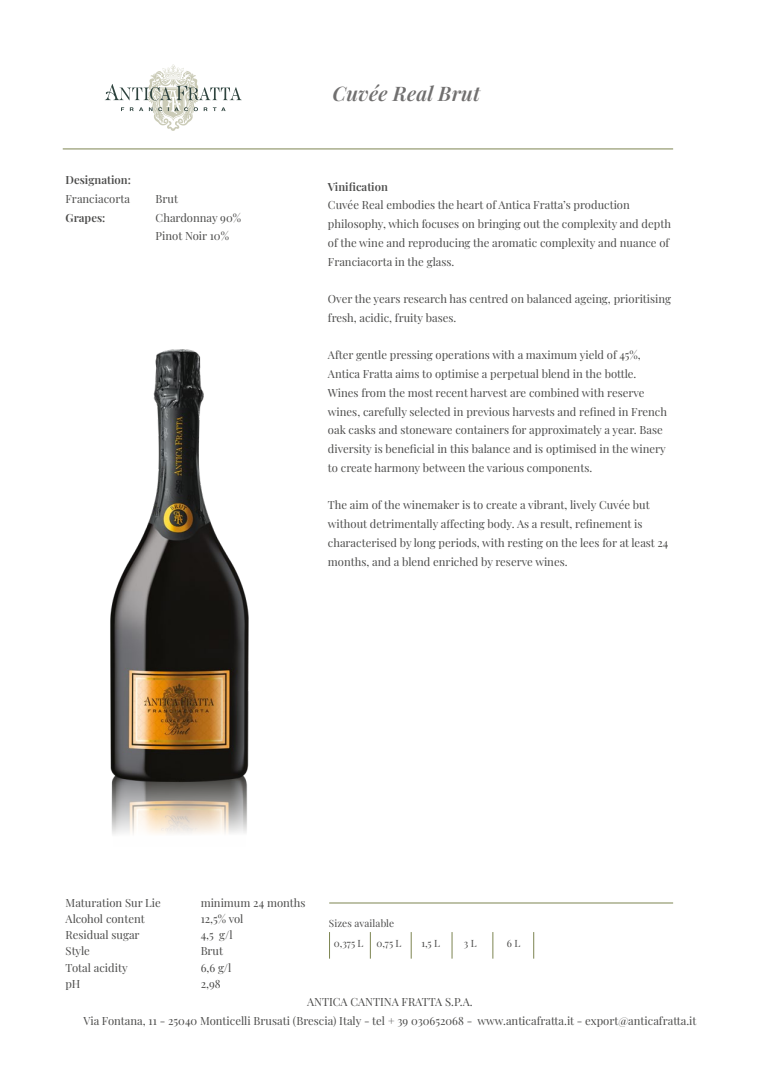
<style>
.page{position:relative;width:780px;height:1088px;background:#fff}
.page>*{position:absolute;margin:0;border:0;box-sizing:border-box;transform-origin:0 0}
.t1{font:italic 20px "Playfair Display";letter-spacing:.01em;color:#706f6f}
.t2{font:11.25px/18.8px "Playfair Display";color:#4a4a49}
.t3{font:10px/20px "Playfair Display";letter-spacing:.01em;color:#4a4a49}
</style>
<div class="page">
<svg style="left:105px;top:65px;width:137px;height:66px"></svg>
<img style="left:111px;top:789px;width:136px;height:45px">
<hr style="left:63px;top:149px;width:610px;height:1px;background:#7d8552">
<img style="left:110px;top:349px;width:139px;height:440px">
<hr style="left:329px;top:903px;width:344px;height:1px;background:#7d8552">
<svg style="left:329px;top:932px;width:1px;height:26px"></svg>
<svg style="left:370px;top:932px;width:1px;height:26px"></svg>
<svg style="left:411px;top:932px;width:1px;height:26px"></svg>
<svg style="left:451px;top:932px;width:1px;height:26px"></svg>
<svg style="left:492px;top:932px;width:1px;height:26px"></svg>
<svg style="left:533px;top:932px;width:1px;height:26px"></svg>
<p class="t2" style="left:66px;top:170px;width:67px">Designation:<br>Franciacorta</p>
<p class="t2" style="left:156px;top:189px;width:24px">Brut</p>
<p class="t2" style="left:66px;top:207px;width:41px">Grapes:</p>
<p class="t2" style="left:156px;top:207px;width:87px">Chardonnay 90%<br>Pinot Noir 10%</p>
<h1 class="t1" style="left:332px;top:80px;width:149px">Cuvée Real Brut</h1>
<p class="t2" style="left:328px;top:177px;width:344px">Vinification<br>Cuvée Real embodies the heart of Antica Fratta’s production philosophy, which focuses on bringing out the complexity and depth of the wine and reproducing the aromatic complexity and nuance of Franciacorta in the glass.</p>
<p class="t2" style="left:328px;top:289px;width:345px">Over the years research has centred on balanced ageing, prioritising fresh, acidic, fruity bases.</p>
<p class="t2" style="left:328px;top:345px;width:340px">After gentle pressing operations with a maximum yield of 45%, Antica Fratta aims to optimise a perpetual blend in the bottle.<br>Wines from the most recent harvest are combined with reserve wines, carefully selected in previous harvests and refined in French oak casks and stoneware containers for approximately a year. Base diversity is beneficial in this balance and is optimised in the winery to create harmony between the various components.</p>
<p class="t2" style="left:328px;top:495px;width:342px">The aim of the winemaker is to create a vibrant, lively Cuvée but without detrimentally affecting body. As a result, refinement is characterised by long periods, with resting on the lees for at least 24 months, and a blend enriched by reserve wines.</p>
<p class="t2" style="left:66px;top:892px;width:97px">Maturation Sur Lie</p>
<p class="t2" style="left:201px;top:892px;width:106px">minimum 24 months</p>
<p class="t2" style="left:66px;top:909px;width:81px">Alcohol content</p>
<p class="t2" style="left:201px;top:909px;width:44px">12,5% vol</p>
<p class="t2" style="left:66px;top:925px;width:76px">Residual sugar</p>
<p class="t2" style="left:201px;top:925px;width:33px">4,5 g/l</p>
<p class="t2" style="left:66px;top:941px;width:26px">Style</p>
<p class="t2" style="left:201px;top:941px;width:24px">Brut</p>
<p class="t2" style="left:66px;top:957px;width:64px">Total acidity</p>
<p class="t2" style="left:201px;top:957px;width:32px">6,6 g/l</p>
<p class="t2" style="left:66px;top:974px;width:16px">pH</p>
<p class="t2" style="left:201px;top:974px;width:21px">2,98</p>
<p class="t3" style="left:334px;top:912px;width:62px;text-indent:-5px">Sizes available<br>0,375 L</p>
<p class="t3" style="left:376px;top:932px;width:27px">0,75 L</p>
<p class="t3" style="left:421px;top:932px;width:20px">1,5 L</p>
<p class="t3" style="left:464px;top:932px;width:14px">3 L</p>
<p class="t3" style="left:506px;top:932px;width:15px">6 L</p>
<p class="t2" style="left:84px;top:992px;width:614px;text-align:center">ANTICA CANTINA FRATTA S.P.A.<br>Via Fontana, 11 - 25040 Monticelli Brusati (Brescia) Italy - tel + 39 030652068 - www.anticafratta.it - export@anticafratta.it</p>
</div>
